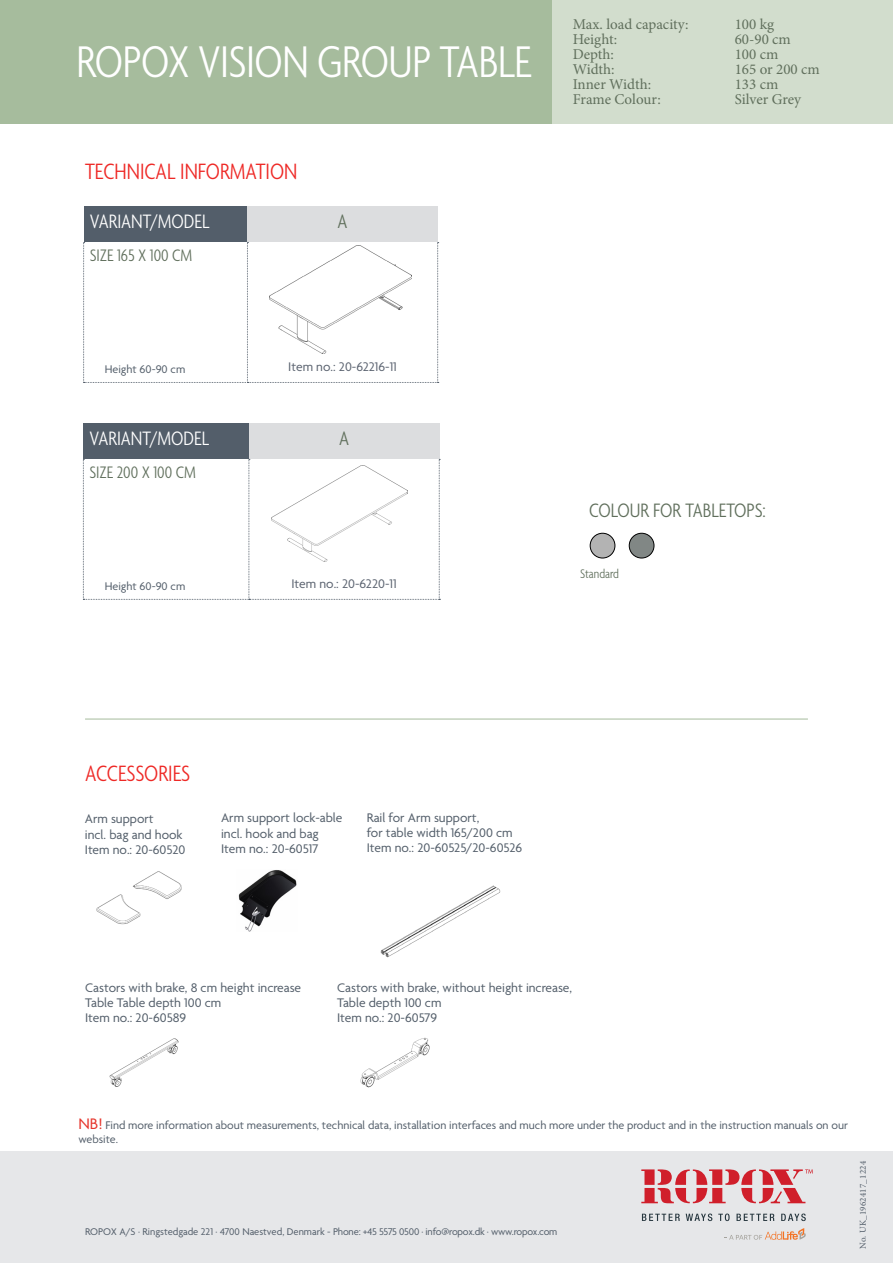
<style>
.page{position:relative;width:893px;height:1263px;background:#fff}
.page>*{position:absolute;margin:0;border:0;box-sizing:border-box;transform-origin:0 0}
.t1{font:300 condensed 48px "Agenda";letter-spacing:-.01em;color:#fff}
.t2{font:300 condensed 24px "Agenda";color:#ee2926}
.t3{font:300 condensed 21px "Agenda";color:#fff}
.t4{font:300 condensed 21px "Agenda";color:#606f5c}
.t5{font:300 condensed 18px "Agenda";color:#606f5c}
.t6{font:15px "Minion Pro";color:#606f5c}
.t7{font:13.5px/15px "Agenda";color:#535e6a}
.t8{font:13.5px "Agenda";color:#5b6370}
.t9{font:300 condensed 13.5px "Agenda";color:#606f5c}
.t10{font:12px/14.4px "Agenda";color:#535e6a}
.t11{font:10.5px "Agenda";letter-spacing:-.015em;color:#535e6a}
.t12{font:9px "Minion Pro";letter-spacing:.025em;color:#535e6a}
.s1{font-size:16.5px;color:#e6352c}
</style>
<div class="page">
<div style="left:0;top:1151px;width:893px;height:112px;background:#e6e7e9"></div>
<div style="left:0;top:0;width:893px;height:123px;background:#a6bc9d"></div>
<hr style="left:85px;top:719px;width:723px;height:1px;background:#a6bc9d">
<div style="left:553px;top:0;width:340px;height:123px;background:#d2ddcd"></div>
<img style="left:629px;top:533px;width:25px;height:25px;border-radius:12px">
<div style="left:629px;top:533px;width:25px;height:25px;border:1px solid #000;border-radius:50%"></div>
<img style="left:590px;top:533px;width:25px;height:25px;border-radius:12px">
<div style="left:590px;top:533px;width:25px;height:25px;border:1px solid #000;border-radius:50%"></div>
<svg style="left:642px;top:1214px;width:38px;height:7px"></svg>
<svg style="left:686px;top:1213px;width:26px;height:8px"></svg>
<svg style="left:718px;top:1213px;width:12px;height:8px"></svg>
<svg style="left:736px;top:1214px;width:38px;height:7px"></svg>
<svg style="left:781px;top:1213px;width:25px;height:8px"></svg>
<svg style="left:641px;top:1169px;width:172px;height:34px"></svg>
<svg style="left:724px;top:1228px;width:82px;height:12px"></svg>
<div style="left:84px;top:207px;width:163px;height:35px;background:#535e6a"></div>
<div style="left:247px;top:207px;width:191px;height:35px;background:#dcdddf"></div>
<svg style="left:83px;top:242px;width:356px;height:141px"></svg>
<div style="left:83px;top:424px;width:166px;height:35px;background:#535e6a"></div>
<div style="left:249px;top:424px;width:190px;height:35px;background:#dcdddf"></div>
<svg style="left:83px;top:459px;width:357px;height:141px"></svg>
<img style="left:270px;top:246px;width:142px;height:108px">
<img style="left:271px;top:465px;width:137px;height:96px">
<img style="left:96px;top:871px;width:86px;height:54px">
<img style="left:238px;top:870px;width:59px;height:61px">
<img style="left:360px;top:1037px;width:70px;height:51px">
<img style="left:109px;top:1038px;width:70px;height:49px">
<img style="left:380px;top:885px;width:121px;height:73px">
<p class="t1" style="left:76px;top:36px;width:457px">ROPOX VISION GROUP TABLE</p>
<p class="t2" style="left:85px;top:158px;width:214px">TECHNICAL INFORMATION</p>
<p class="t3" style="left:90px;top:210px;width:121px">VARIANT/MODEL</p>
<p class="t4" style="left:338px;top:210px;width:12px">A</p>
<p class="t5" style="left:90px;top:246px;width:104px">SIZE 165 X 100 CM</p>
<p class="t10" style="left:105px;top:363px;width:82px">Height 60-90 cm</p>
<p class="t8" style="left:288px;top:360px;width:110px">Item no.: 20-62216-11</p>
<p class="t3" style="left:89px;top:427px;width:121px">VARIANT/MODEL</p>
<p class="t4" style="left:339px;top:427px;width:12px">A</p>
<p class="t5" style="left:89px;top:462px;width:108px">SIZE 200 X 100 CM</p>
<p class="t10" style="left:105px;top:580px;width:82px">Height 60-90 cm</p>
<p class="t8" style="left:291px;top:576px;width:107px">Item no.: 20-6220-11</p>
<p class="t6" style="left:573px;top:14px;width:117px">Max. load capacity:</p>
<p class="t6" style="left:735px;top:14px;width:41px">100 kg</p>
<p class="t6" style="left:573px;top:29px;width:46px">Height:</p>
<p class="t6" style="left:735px;top:29px;width:58px">60-90 cm</p>
<p class="t6" style="left:573px;top:44px;width:43px">Depth:</p>
<p class="t6" style="left:735px;top:44px;width:45px">100 cm</p>
<p class="t6" style="left:573px;top:59px;width:43px">Width:</p>
<p class="t6" style="left:735px;top:59px;width:87px">165 or 200 cm</p>
<p class="t6" style="left:573px;top:74px;width:80px">Inner Width:</p>
<p class="t6" style="left:735px;top:74px;width:45px">133 cm</p>
<p class="t6" style="left:573px;top:89px;width:90px">Frame Colour:</p>
<p class="t6" style="left:735px;top:89px;width:68px">Silver Grey</p>
<p class="t4" style="left:589px;top:499px;width:178px">COLOUR FOR TABLETOPS:</p>
<p class="t9" style="left:580px;top:566px;width:40px">Standard</p>
<p class="t2" style="left:85px;top:760px;width:107px">ACCESSORIES</p>
<p class="t7" style="left:85px;top:811px;width:99px;line-height:16.2px">Arm support<br>incl. bag and hook</p>
<p class="t7" style="left:85px;top:843px;width:102px">Item no.: 20-60520</p>
<p class="t7" style="left:221px;top:811px;width:123px">Arm support lock-able</p>
<p class="t7" style="left:221px;top:827px;width:99px">incl. hook and bag</p>
<p class="t7" style="left:221px;top:842px;width:99px">Item no.: 20-60517</p>
<p class="t7" style="left:367px;top:811px;width:114px">Rail for Arm support,</p>
<p class="t7" style="left:367px;top:826px;width:147px">for table width 165/200 cm</p>
<p class="t7" style="left:367px;top:841px;width:157px">Item no.: 20-60525/20-60526</p>
<p class="t7" style="left:85px;top:981px;width:218px">Castors with brake, 8 cm height increase<br>Table Table depth 100 cm</p>
<p class="t7" style="left:85px;top:1011px;width:103px">Item no.: 20-60589</p>
<p class="t7" style="left:337px;top:981px;width:237px">Castors with brake, without height increase,<br>Table depth 100 cm</p>
<p class="t7" style="left:337px;top:1011px;width:102px">Item no.: 20-60579</p>
<p class="t10" style="left:78px;top:1118px;width:771px"><span class="s1">NB!</span> Find more information about measurements, technical data, installation interfaces and much more under the product and in the instruction manuals on our website.</p>
<p class="t11" style="left:85px;top:1226px;width:474px">ROPOX A/S · Ringstedgade 221 · 4700 Naestved, Denmark - Phone: +45 5575 0500 · info@ropox.dk · www.ropox.com</p>
<p class="t12" style="left:857px;top:1249px;width:90px;rotate:-90deg">No. UK_1962417_1224</p>
</div>
